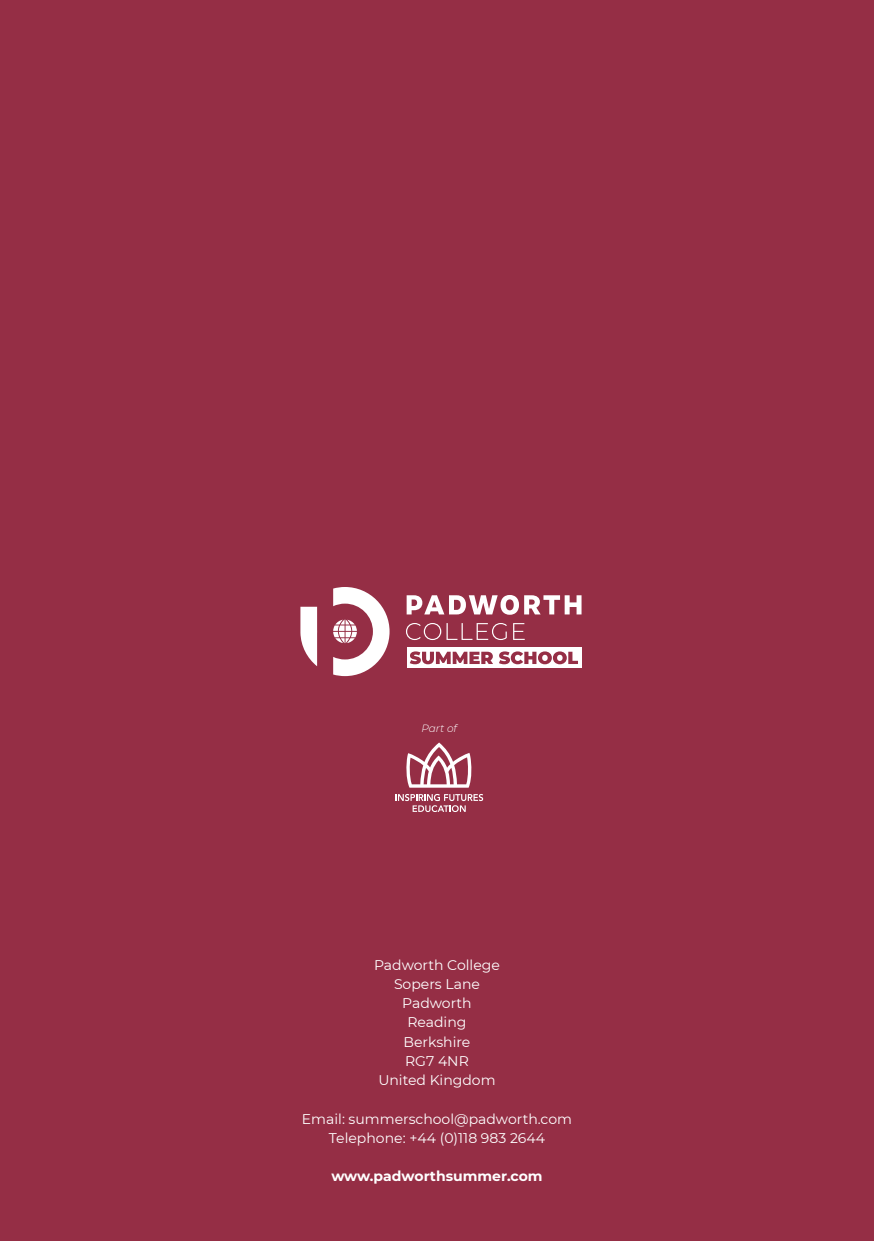
<style>
.page{position:relative;width:874px;height:1241px;background:#fff}
.page>*{position:absolute;margin:0;border:0;box-sizing:border-box;transform-origin:0 0}
.BC_Body_Copy{font:14px "Montserrat";color:#fff}
.BC_Body_Copy-2{font:700 14px "Montserrat";color:#fff}
.t1{font:italic 300 10.5px "Montserrat";color:#fff}
</style>
<div class="page">
<div style="left:0;top:0;width:873px;height:1240px;background:#952e45"></div>
<svg style="left:395px;top:794px;width:88px;height:18px"></svg>
<svg style="left:406px;top:742px;width:66px;height:45px"></svg>
<svg style="left:406px;top:595px;width:112px;height:19px"></svg>
<svg style="left:524px;top:595px;width:57px;height:19px"></svg>
<svg style="left:406px;top:623px;width:100px;height:17px"></svg>
<svg style="left:513px;top:623px;width:11px;height:17px"></svg>
<svg style="left:300px;top:606px;width:18px;height:60px"></svg>
<svg style="left:333px;top:587px;width:56px;height:89px"></svg>
<div style="left:406px;top:647px;width:175px;height:21px;background:#fff"></div>
<svg style="left:410px;top:651px;width:167px;height:13px"></svg>
<p class="t1" style="left:421px;top:720px;width:37px">Part of</p>
<p class="BC_Body_Copy" style="left:374px;top:954px;width:127px">Padworth College</p>
<p class="BC_Body_Copy" style="left:394px;top:974px;width:87px">Sopers Lane</p>
<p class="BC_Body_Copy" style="left:402px;top:993px;width:71px">Padworth</p>
<p class="BC_Body_Copy" style="left:407px;top:1012px;width:61px">Reading</p>
<p class="BC_Body_Copy" style="left:403px;top:1031px;width:68px">Berkshire</p>
<p class="BC_Body_Copy" style="left:405px;top:1051px;width:65px">RG7 4NR</p>
<p class="BC_Body_Copy" style="left:378px;top:1070px;width:119px">United Kingdom</p>
<p class="BC_Body_Copy" style="left:302px;top:1108px;width:271px">Email: summerschool@padworth.com</p>
<p class="BC_Body_Copy" style="left:329px;top:1128px;width:217px">Telephone: +44 (0)118 983 2644</p>
<p class="BC_Body_Copy-2" style="left:331px;top:1166px;width:213px">www.padworthsummer.com</p>
</div>
